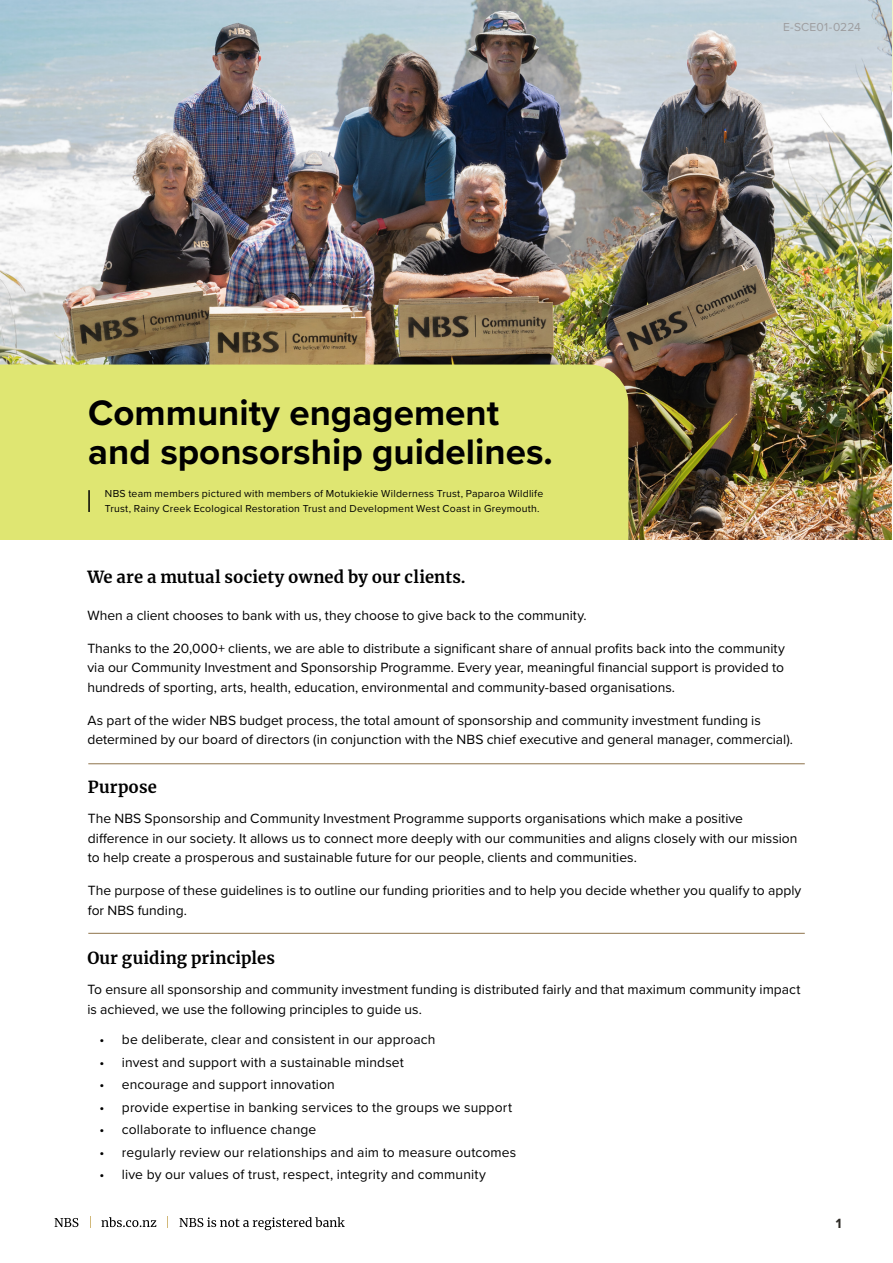
<style>
.page{position:relative;width:893px;height:1263px;background:#fff}
.page>*{position:absolute;margin:0;border:0;box-sizing:border-box;transform-origin:0 0}
.t1{font:700 36.6px/39px "Proxima Nova";color:#000}
.t2{font:700 16.5px "Merriweather";letter-spacing:.01em;color:#000}
.t3{font:13.8px/19.5px "Proxima Nova";color:#000}
.t4{font:700 13.8px "Proxima Nova";color:#2d2a26}
.t5{font:12px "Proxima Nova";letter-spacing:.015em;color:#9d9d9f}
.t6{font:10.5px/15px "Proxima Nova";letter-spacing:.02em;color:#000}
</style>
<div class="page">
<img style="left:0;top:0;width:892px;height:540px">
<div style="left:0;top:365px;width:628px;height:175px;background:#dfe672"></div>
<hr style="left:88px;top:763px;width:717px;height:1px;background:#8e734b">
<hr style="left:88px;top:933px;width:717px;height:1px;background:#8e734b">
<hr style="left:88px;top:490px;width:2px;height:22px;background:#000">
<svg style="left:180px;top:1217px;width:165px;height:13px"></svg>
<svg style="left:167px;top:1216px;width:1px;height:12px"></svg>
<svg style="left:101px;top:1217px;width:55px;height:10px"></svg>
<svg style="left:90px;top:1216px;width:1px;height:12px"></svg>
<svg style="left:55px;top:1218px;width:23px;height:9px"></svg>
<svg style="left:892px;top:0;width:1px;height:92px"></svg>
<h1 class="t1" style="left:88px;top:392px;width:466px">Community engagement and sponsorship guidelines.</h1>
<p class="t6" style="left:105px;top:486px;width:440px">NBS team members pictured with members of Motukiekie Wilderness Trust, Paparoa Wildlife<br>Trust, Rainy Creek Ecological Restoration Trust and Development West Coast in Greymouth.</p>
<p class="t5" style="left:783px;top:18px;width:79px">E-SCE01-0224</p>
<p class="t2" style="left:87px;top:566px;width:380px">We are a mutual society owned by our clients.</p>
<p class="t3" style="left:87px;top:605px;width:501px">When a client chooses to bank with us, they choose to give back to the community.</p>
<p class="t3" style="left:87px;top:638px;width:699px;text-align:justify">Thanks to the 20,000+ clients, we are able to distribute a significant share of annual profits back into the community via our Community Investment and Sponsorship Programme. Every year, meaningful financial support is provided to hundreds of sporting, arts, health, education, environmental and community-based organisations.</p>
<p class="t3" style="left:87px;top:710px;width:707px">As part of the wider NBS budget process, the total amount of sponsorship and community investment funding is determined by our board of directors (in conjunction with the NBS chief executive and general manager, commercial).</p>
<p class="t2" style="left:88px;top:776px;width:71px">Purpose</p>
<p class="t3" style="left:88px;top:808px;width:711px">The NBS Sponsorship and Community Investment Programme supports organisations which make a positive difference in our society. It allows us to connect more deeply with our communities and aligns closely with our mission to help create a prosperous and sustainable future for our people, clients and communities.</p>
<p class="t3" style="left:88px;top:880px;width:715px">The purpose of these guidelines is to outline our funding priorities and to help you decide whether you qualify to apply for NBS funding.</p>
<p class="t2" style="left:87px;top:947px;width:189px">Our guiding principles</p>
<p class="t3" style="left:87px;top:979px;width:715px">To ensure all sponsorship and community investment funding is distributed fairly and that maximum community impact is achieved, we use the following principles to guide us.</p>
<p class="t3" style="left:99px;top:1029px;width:338px">• be deliberate, clear and consistent in our approach</p>
<p class="t3" style="left:99px;top:1051px;width:306px">• invest and support with a sustainable mindset</p>
<p class="t3" style="left:99px;top:1074px;width:237px">• encourage and support innovation</p>
<p class="t3" style="left:99px;top:1096px;width:414px">• provide expertise in banking services to the groups we support</p>
<p class="t3" style="left:99px;top:1119px;width:219px">• collaborate to influence change</p>
<p class="t3" style="left:99px;top:1141px;width:418px">• regularly review our relationships and aim to measure outcomes</p>
<p class="t3" style="left:99px;top:1164px;width:388px">• live by our values of trust, respect, integrity and community</p>
<p class="t4" style="left:836px;top:1213px;width:7px">1</p>
</div>
